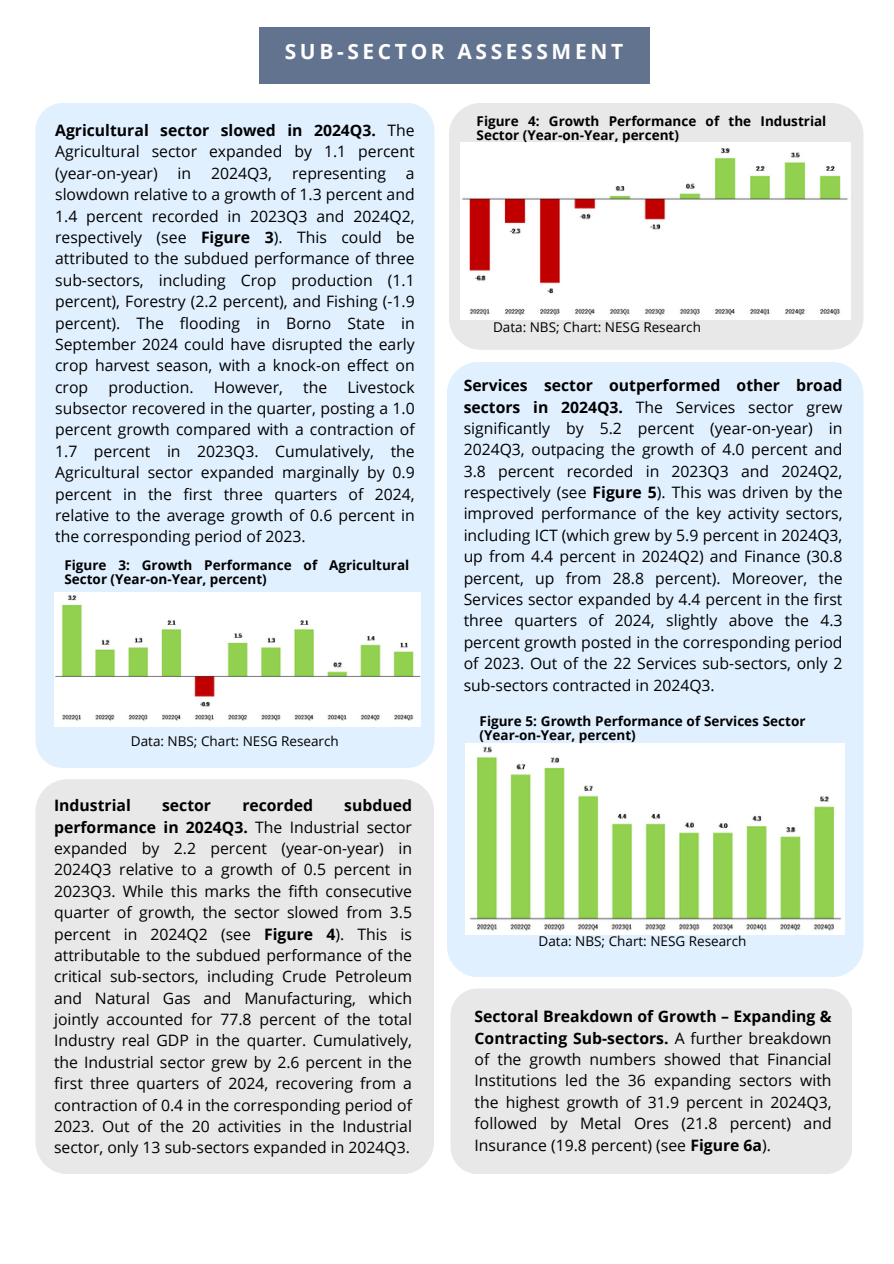
<style>
.page{position:relative;width:894px;height:1264px;background:#fff}
.page>*{position:absolute;margin:0;border:0;box-sizing:border-box;transform-origin:0 0}
.t1{font:700 21px "Open Sans";letter-spacing:.175em;color:#fff}
.t2{font:15.75px/21.3px "Open Sans";color:#000;text-align:justify}
.t3{font:700 15.75px "Open Sans";color:#000}
.t4{font:700 13.5px/13.5px "Open Sans";color:#000}
.t5{font:13.5px "Open Sans";color:#000}
.s1{font-weight:700}
</style>
<div class="page">
<div style="left:448px;top:103px;width:415px;height:247px;background:#e8e8e8;border-radius:32px"></div>
<div style="left:35px;top:103px;width:399px;height:665px;background:#e1f0ff;border-radius:27px"></div>
<div style="left:35px;top:779px;width:398px;height:395px;background:#e8e8e8;border-radius:32px"></div>
<div style="left:259px;top:27px;width:390px;height:57px;background:#61738e"></div>
<div style="left:446px;top:362px;width:417px;height:614px;background:#e1f0ff;border-radius:32px"></div>
<div style="left:450px;top:988px;width:402px;height:186px;background:#e8e8e8;border-radius:27px"></div>
<img style="left:54px;top:592px;width:366px;height:134px">
<img style="left:460px;top:142px;width:389px;height:178px">
<img style="left:466px;top:743px;width:378px;height:191px">
<p class="t1" style="left:284px;top:36px;width:340px">SUB-SECTOR ASSESSMENT</p>
<p class="t2" style="left:55px;top:119px;width:361px"><span class="s1">Agricultural sector slowed in 2024Q3.</span> The Agricultural sector expanded by 1.1 percent (year-on-year)</p>
<p class="t2" style="left:177px;top:162px;width:15px">in</p>
<p class="t2" style="left:211px;top:162px;width:63px">2024Q3,</p>
<p class="t2" style="left:292px;top:162px;width:95px">representing</p>
<p class="t2" style="left:55px;top:162px;width:361px;text-indent:351px">a slowdown relative to a growth of 1.3 percent and 1.4 percent recorded in 2023Q3 and 2024Q2, respectively (see <span class="s1">Figure 3</span>). This could be attributed to the subdued performance of three sub-sectors, including Crop production (1.1 percent), Forestry (2.2 percent), and Fishing (-1.9 percent). The flooding in Borno State in September 2024 could have disrupted the early crop harvest season, with a knock-on effect on crop</p>
<p class="t2" style="left:55px;top:376px;width:361px;text-indent:292px">Livestock subsector recovered in the quarter, posting a 1.0 percent growth compared with a contraction of 1.7 percent in 2023Q3. Cumulatively, the Agricultural sector expanded marginally by 0.9 percent in the first three quarters of 2024, relative to the average growth of 0.6 percent in the corresponding period of 2023.</p>
<h2 class="t4" style="left:64px;top:558px;width:346px">Figure 3: Growth Performance of Agricultural<br>Sector (Year-on-Year, percent)</h2>
<p class="t2" style="left:108px;top:376px;width:87px">production.</p>
<p class="t2" style="left:214px;top:376px;width:71px">However,</p>
<p class="t2" style="left:303px;top:376px;width:26px">the</p>
<p class="t5" style="left:131px;top:732px;width:209px">Data: NBS; Chart: NESG Research</p>
<h3 class="t2" style="left:54px;top:794px;width:359px;text-indent:290px"><span class="s1">subdued performance in 2024Q3.</span> The Industrial sector expanded by 2.2 percent (year-on-year) in 2024Q3 relative to a growth of 0.5 percent in 2023Q3. While this marks the fifth consecutive quarter of growth, the sector slowed from 3.5 percent in 2024Q2 (see <span class="s1">Figure 4</span>). This is attributable to the subdued performance of the critical sub-sectors, including Crude Petroleum and Natural Gas and Manufacturing, which jointly accounted for 77.8 percent of the total Industry real GDP in the quarter. Cumulatively, the Industrial sector grew by 2.6 percent in the first three quarters of 2024, recovering from a contraction of 0.4 in the corresponding period of 2023. Out of the 20 activities in the Industrial sector, only 13 sub-sectors expanded in 2024Q3.</h3>
<h3 class="t3" style="left:54px;top:794px;width:78px">Industrial</h3>
<h3 class="t3" style="left:162px;top:794px;width:50px">sector</h3>
<h3 class="t3" style="left:242px;top:794px;width:72px">recorded</h3>
<p class="t4" style="left:476px;top:114px;width:351px">Figure 4: Growth Performance of the Industrial<br>Sector (Year-on-Year, percent)</p>
<h2 class="t5" style="left:493px;top:318px;width:209px">Data: NBS; Chart: NESG Research</h2>
<h3 class="t2" style="left:463px;top:374px;width:380px"><span class="s1">Services sector outperformed other broad sectors in 2024Q3.</span> The Services sector grew significantly by 5.2 percent (year-on-year) in 2024Q3, outpacing the growth of 4.0 percent and 3.8 percent recorded in 2023Q3 and 2024Q2, respectively (see <span class="s1">Figure 5</span>). This was driven by the improved performance of the key activity sectors, including ICT (which grew by 5.9 percent in 2024Q3, up from 4.4 percent in 2024Q2) and Finance (30.8 percent, up from 28.8 percent). Moreover, the Services sector expanded by 4.4 percent in the first three quarters of 2024, slightly above the 4.3 percent growth posted in the corresponding period of 2023. Out of the 22 Services sub-sectors, only 2 sub-sectors contracted in 2024Q3.</h3>
<p class="t4" style="left:479px;top:714px;width:327px">Figure 5: Growth Performance of Services Sector (Year-on-Year, percent)</p>
<p class="t5" style="left:538px;top:931px;width:209px">Data: NBS; Chart: NESG Research</p>
<h2 class="t2" style="left:474px;top:1005px;width:358px"><span class="s1">Sectoral Breakdown of Growth – Expanding &amp; Contracting Sub-sectors.</span> A further breakdown of the growth numbers showed that Financial Institutions led the 36 expanding sectors with the highest growth of 31.9 percent in 2024Q3, followed by Metal Ores (21.8 percent) and Insurance (19.8 percent) (see <span class="s1">Figure 6a</span>).</h2>
</div>
